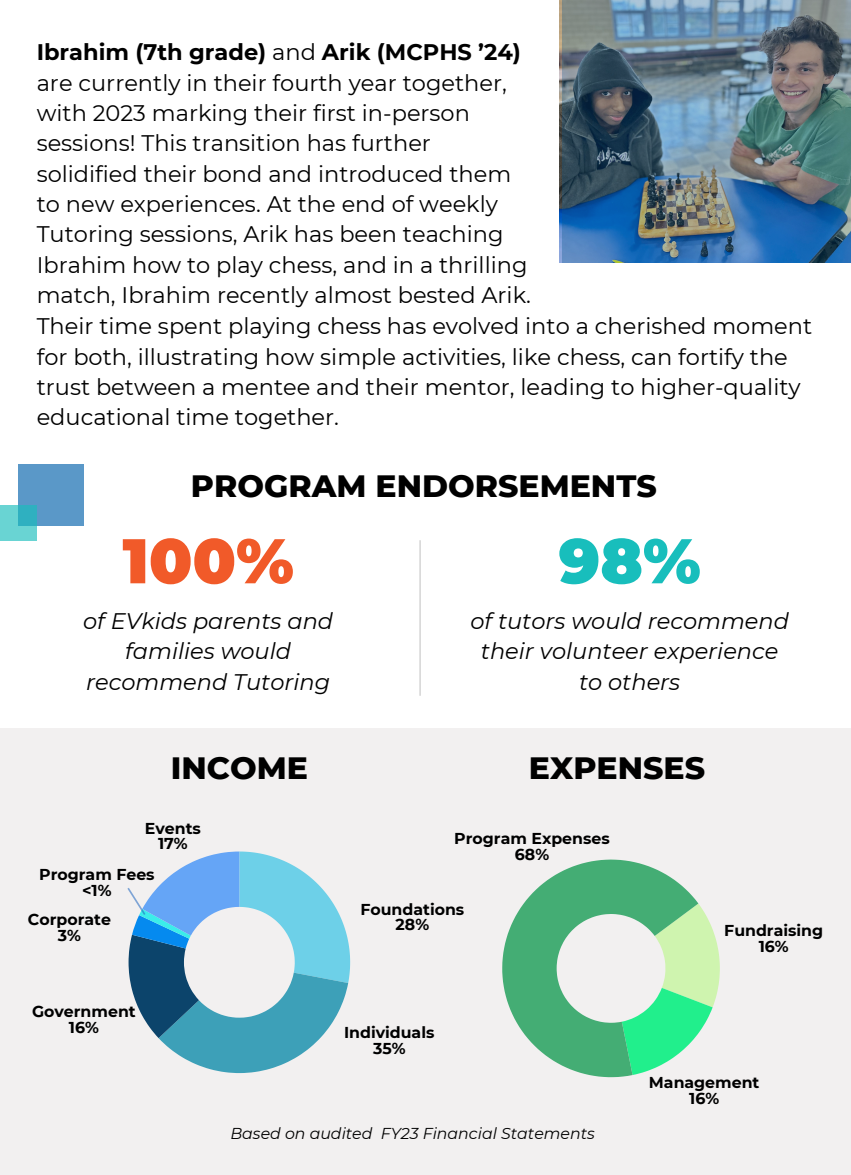
<style>
.page{position:relative;width:851px;height:1175px;background:#fff}
.page>*{position:absolute;margin:0;border:0;box-sizing:border-box;transform-origin:0 0}
.t1{font:900 63px "Montserrat";color:#f15a29}
.t2{font:900 63px "Montserrat";color:#18bebc}
.t3{font:800 31.5px "Montserrat";color:#000}
.t4{font:22.5px/30.4px "Montserrat";color:#000}
.t5{font:italic 22.5px/30.4px "Montserrat";color:#000;text-align:center}
.t6{font:700 15.75px/15.8px "Montserrat";color:#000;text-align:center}
.t7{font:italic 15.75px "Montserrat";color:#000}
.s1{font-weight:700}
</style>
<div class="page">
<img style="left:561px;top:0;width:289px;height:262px">
<div style="left:18px;top:463px;width:66px;height:62px;background:#5a98c8"></div>
<svg style="left:0;top:505px;width:37px;height:35px"></svg>
<hr style="left:419px;top:540px;width:2px;height:155px;background:#d9d9d9">
<div style="left:0;top:728px;width:850px;height:446px;background:#f2f0f0"></div>
<svg style="left:502px;top:859px;width:218px;height:219px"></svg>
<svg style="left:127px;top:851px;width:223px;height:222px"></svg>
<p class="t4" style="left:37px;top:37px;width:495px"><span class="s1">Ibrahim (7th grade)</span> and <span class="s1">Arik (MCPHS ’24) </span>are currently in their fourth year together, with 2023 marking their first in-person sessions! This transition has further solidified their bond and introduced them to new experiences. At the end of weekly Tutoring sessions, Arik has been teaching Ibrahim how to play chess, and in a thrilling match, Ibrahim recently almost bested Arik.</p>
<p class="t4" style="left:37px;top:311px;width:777px">Their time spent playing chess has evolved into a cherished moment for both, illustrating how simple activities, like chess, can fortify the trust between a mentee and their mentor, leading to higher-quality educational time together.</p>
<p class="t3" style="left:191px;top:466px;width:467px">PROGRAM ENDORSEMENTS</p>
<p class="t1" style="left:122px;top:522px;width:173px">100%</p>
<p class="t5" style="left:83px;top:605px;width:251px">of EVkids parents and families would recommend Tutoring</p>
<p class="t2" style="left:558px;top:522px;width:144px">98%</p>
<p class="t5" style="left:470px;top:605px;width:320px">of tutors would recommend their volunteer experience</p>
<p class="t5" style="left:579px;top:666px;width:103px">to others</p>
<p class="t3" style="left:171px;top:748px;width:139px">INCOME</p>
<p class="t3" style="left:529px;top:748px;width:177px">EXPENSES</p>
<p class="t6" style="left:145px;top:820px;width:58px">Events</p>
<p class="t6" style="left:158px;top:836px;width:31px">17%</p>
<p class="t6" style="left:39px;top:866px;width:117px">Program Fees &lt;1%</p>
<p class="t6" style="left:28px;top:911px;width:85px">Corporate</p>
<p class="t6" style="left:58px;top:927px;width:25px">3%</p>
<p class="t6" style="left:32px;top:1003px;width:105px">Government</p>
<p class="t6" style="left:69px;top:1019px;width:32px">16%</p>
<p class="t6" style="left:454px;top:830px;width:157px">Program Expenses</p>
<p class="t6" style="left:515px;top:846px;width:36px">68%</p>
<p class="t6" style="left:360px;top:901px;width:105px">Foundations</p>
<p class="t6" style="left:395px;top:916px;width:35px">28%</p>
<p class="t6" style="left:344px;top:1024px;width:92px">Individuals</p>
<p class="t6" style="left:373px;top:1040px;width:34px">35%</p>
<p class="t7" style="left:230px;top:1123px;width:366px">Based on audited FY23 Financial Statements</p>
<p class="t6" style="left:724px;top:922px;width:100px">Fundraising</p>
<p class="t6" style="left:758px;top:938px;width:32px">16%</p>
<p class="t6" style="left:649px;top:1074px;width:112px">Management</p>
<p class="t6" style="left:689px;top:1090px;width:32px">16%</p>
</div>
